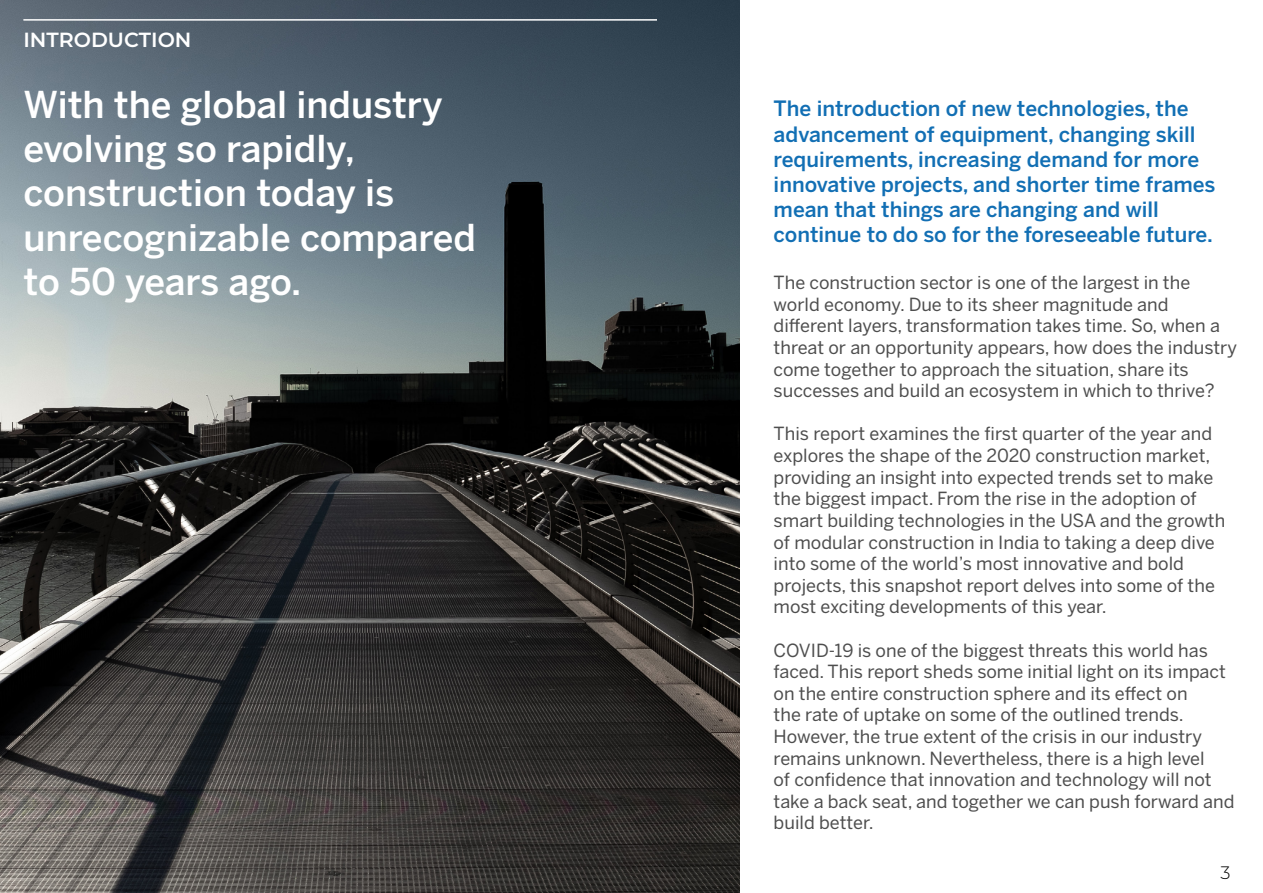
<style>
.page{position:relative;width:1263px;height:893px;background:#fff}
.page>*{position:absolute;margin:0;border:0;box-sizing:border-box;transform-origin:0 0}
.t1{font:500 36.75px/44.1px "Benton Sans";color:#fff}
.t2{font:500 21px/25.2px "Benton Sans";color:#126fb4}
.t3{font:600 20.4px "Montserrat";color:#fff}
.t4{font:18px/21.6px "Benton Sans";color:#4e4e4e}
.t5{font:300 18px "Montserrat";color:#000}
</style>
<div class="page">
<img style="left:0;top:0;width:740px;height:892px">
<hr style="left:23px;top:19px;width:634px;height:2px;background:#fff">
<p class="t3" style="left:23px;top:25px;width:170px">INTRODUCTION</p>
<h1 class="t1" style="left:23px;top:83px;width:454px">With the global industry evolving so rapidly, construction today is unrecognizable compared to 50 years ago.</h1>
<p class="t2" style="left:774px;top:96px;width:443px">The introduction of new technologies, the advancement of equipment, changing skill requirements, increasing demand for more innovative projects, and shorter time frames mean that things are changing and will continue to do so for the foreseeable future.</p>
<p class="t4" style="left:774px;top:272px;width:465px">The construction sector is one of the largest in the world economy. Due to its sheer magnitude and different layers, transformation takes time. So, when a threat or an opportunity appears, how does the industry come together to approach the situation, share its successes and build an ecosystem in which to thrive?</p>
<p class="t4" style="left:774px;top:423px;width:453px">This report examines the first quarter of the year and explores the shape of the 2020 construction market, providing an insight into expected trends set to make the biggest impact. From the rise in the adoption of smart building technologies in the USA and the growth of modular construction in India to taking a deep dive into some of the world’s most innovative and bold projects, this snapshot report delves into some of the most exciting developments of this year.</p>
<p class="t4" style="left:774px;top:639px;width:462px">COVID-19 is one of the biggest threats this world has faced. This report sheds some initial light on its impact on the entire construction sphere and its effect on<br>the rate of uptake on some of the outlined trends.<br>However, the true extent of the crisis in our industry remains unknown. Nevertheless, there is a high level<br>of confidence that innovation and technology will not take a back seat, and together we can push forward and build better.</p>
<p class="t5" style="left:1220px;top:860px;width:12px">3</p>
</div>
